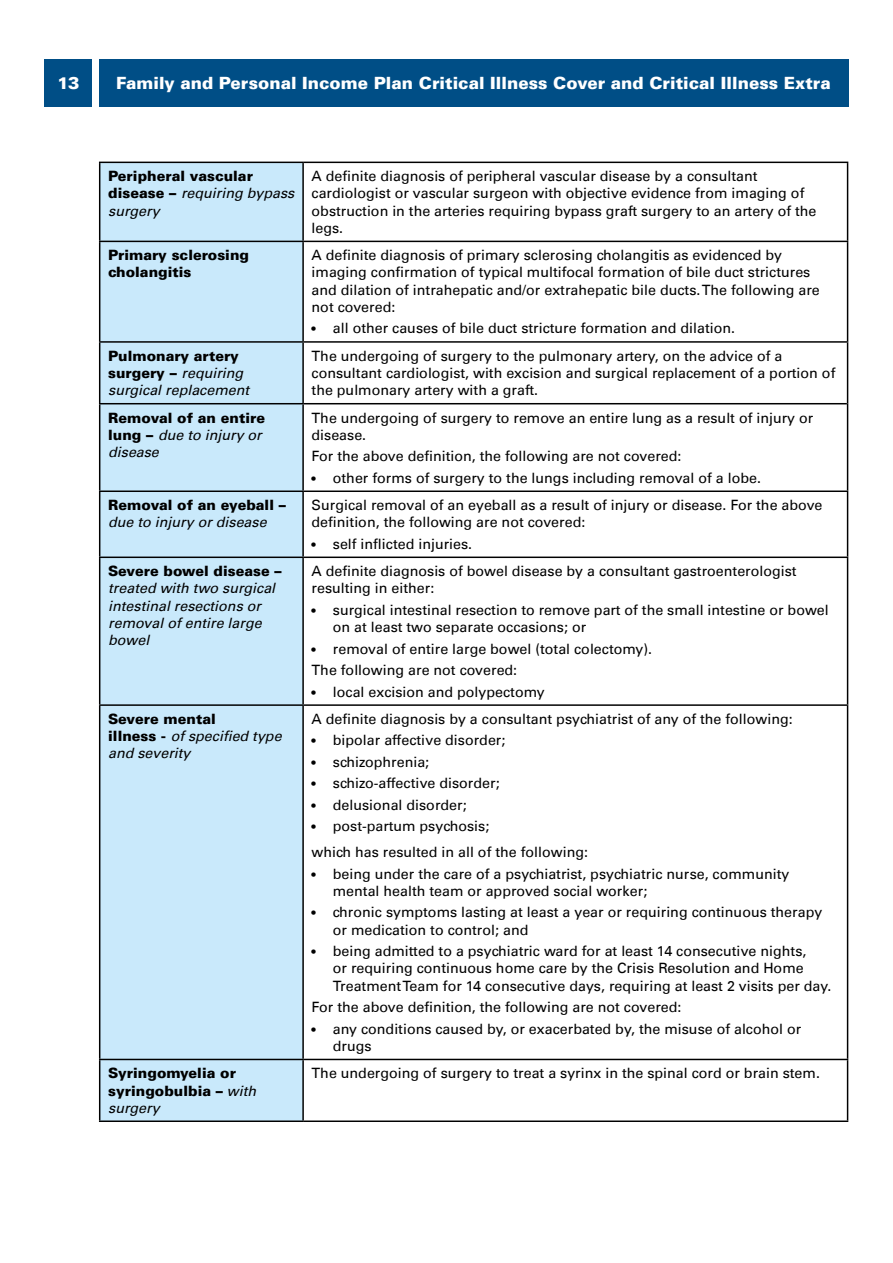
<style>
.page{position:relative;width:893px;height:1263px;background:#fff}
.page>*{position:absolute;margin:0;border:0;box-sizing:border-box;transform-origin:0 0}
.t1{font:900 16.95px "Univers LT";color:#fff}
.Body_text_P{font:14.25px/17.2px "Univers LT";color:#000}
.Body_text_P-2{font:italic 14.25px/17.2px "Univers LT";color:#000}
.Body_text_P-3{font:900 14.25px/17.2px "Univers LT";color:#000}
.s1{font-weight:400;font-style:italic}
.s2{font-size:12px}
.s3{font-weight:900;font-style:normal}
</style>
<div class="page">
<div style="left:99px;top:60px;width:749px;height:47px;background:#004e86"></div>
<div style="left:45px;top:60px;width:47px;height:47px;background:#004e86"></div>
<div style="left:100px;top:163px;width:202px;height:957px;background:#c9e9fb"></div>
<hr style="left:99px;top:162px;width:204px;height:1px;background:#000">
<hr style="left:99px;top:163px;width:1px;height:78px;background:#000">
<hr style="left:303px;top:162px;width:545px;height:1px;background:#000">
<hr style="left:302px;top:163px;width:2px;height:78px;background:#000">
<hr style="left:847px;top:163px;width:1px;height:78px;background:#000">
<hr style="left:99px;top:241px;width:204px;height:1px;background:#000">
<hr style="left:99px;top:242px;width:1px;height:99px;background:#000">
<hr style="left:303px;top:241px;width:545px;height:1px;background:#000">
<hr style="left:302px;top:242px;width:2px;height:99px;background:#000">
<hr style="left:847px;top:242px;width:1px;height:99px;background:#000">
<hr style="left:99px;top:341px;width:204px;height:2px;background:#000">
<hr style="left:99px;top:343px;width:1px;height:60px;background:#000">
<hr style="left:303px;top:341px;width:545px;height:2px;background:#000">
<hr style="left:302px;top:343px;width:2px;height:60px;background:#000">
<hr style="left:847px;top:343px;width:1px;height:61px;background:#000">
<hr style="left:99px;top:403px;width:205px;height:1px;background:#000">
<hr style="left:99px;top:404px;width:1px;height:86px;background:#000">
<hr style="left:302px;top:404px;width:2px;height:86px;background:#000">
<hr style="left:847px;top:404px;width:1px;height:86px;background:#000">
<hr style="left:99px;top:490px;width:204px;height:2px;background:#000">
<hr style="left:99px;top:492px;width:1px;height:64px;background:#000">
<hr style="left:99px;top:556px;width:204px;height:2px;background:#000">
<hr style="left:99px;top:558px;width:1px;height:146px;background:#000">
<hr style="left:99px;top:704px;width:204px;height:2px;background:#000">
<hr style="left:99px;top:706px;width:1px;height:353px;background:#000">
<hr style="left:99px;top:1059px;width:204px;height:1px;background:#000">
<hr style="left:99px;top:1060px;width:1px;height:60px;background:#000">
<hr style="left:99px;top:1120px;width:204px;height:2px;background:#000">
<hr style="left:304px;top:403px;width:543px;height:1px;background:#000">
<hr style="left:303px;top:490px;width:545px;height:2px;background:#000">
<hr style="left:302px;top:492px;width:2px;height:64px;background:#000">
<hr style="left:847px;top:492px;width:1px;height:64px;background:#000">
<hr style="left:303px;top:556px;width:545px;height:2px;background:#000">
<hr style="left:302px;top:558px;width:2px;height:146px;background:#000">
<hr style="left:847px;top:558px;width:1px;height:146px;background:#000">
<hr style="left:303px;top:704px;width:545px;height:2px;background:#000">
<hr style="left:302px;top:706px;width:2px;height:353px;background:#000">
<hr style="left:847px;top:706px;width:1px;height:353px;background:#000">
<hr style="left:303px;top:1059px;width:545px;height:1px;background:#000">
<hr style="left:302px;top:1060px;width:2px;height:60px;background:#000">
<hr style="left:847px;top:1060px;width:1px;height:60px;background:#000">
<hr style="left:303px;top:1120px;width:545px;height:2px;background:#000">
<p class="t1" style="left:57px;top:73px;width:24px">13</p>
<p class="t1" style="left:116px;top:73px;width:716px">Family and Personal Income Plan Critical Illness Cover and Critical Illness Extra</p>
<p class="Body_text_P-3" style="left:108px;top:167px;width:188px">Peripheral vascular disease – <span class="s1">requiring bypass surgery</span></p>
<p class="Body_text_P" style="left:312px;top:168px;width:506px">A definite diagnosis of peripheral vascular disease by a consultant cardiologist or vascular surgeon with objective evidence from imaging of obstruction in the arteries requiring bypass graft surgery to an artery of the legs.</p>
<p class="Body_text_P-3" style="left:108px;top:246px;width:142px">Primary sclerosing cholangitis</p>
<p class="Body_text_P" style="left:312px;top:247px;width:510px">A definite diagnosis of primary sclerosing cholangitis as evidenced by imaging confirmation of typical multifocal formation of bile duct strictures and dilation of intrahepatic and/or extrahepatic bile ducts. The following are not covered:</p>
<p class="Body_text_P" style="left:312px;top:320px;width:425px"><span class="s2">•</span> all other causes of bile duct stricture formation and dilation.</p>
<p class="Body_text_P-2" style="left:108px;top:347px;width:142px"><span class="s3">Pulmonary artery surgery –</span> requiring surgical replacement</p>
<p class="Body_text_P" style="left:312px;top:347px;width:525px">The undergoing of surgery to the pulmonary artery, on the advice of a consultant cardiologist, with excision and surgical replacement of a portion of the pulmonary artery with a graft.</p>
<p class="Body_text_P-3" style="left:108px;top:409px;width:158px">Removal of an entire lung – <span class="s1">due to injury or disease</span></p>
<p class="Body_text_P" style="left:312px;top:409px;width:503px">The undergoing of surgery to remove an entire lung as a result of injury or disease.</p>
<p class="Body_text_P" style="left:312px;top:448px;width:371px">For the above definition, the following are not covered:</p>
<p class="Body_text_P" style="left:312px;top:469px;width:451px"><span class="s2">•</span> other forms of surgery to the lungs including removal of a lobe.</p>
<p class="Body_text_P-2" style="left:108px;top:496px;width:179px"><span class="s3">Removal of an eyeball – </span>due to injury or disease</p>
<p class="Body_text_P" style="left:312px;top:496px;width:512px">Surgical removal of an eyeball as a result of injury or disease. For the above definition, the following are not covered:</p>
<p class="Body_text_P" style="left:312px;top:535px;width:162px"><span class="s2">•</span> self inflicted injuries.</p>
<p class="Body_text_P-2" style="left:108px;top:562px;width:175px"><span class="s3">Severe bowel disease – </span>treated with two surgical intestinal resections or removal of entire large bowel</p>
<p class="Body_text_P" style="left:312px;top:562px;width:487px">A definite diagnosis of bowel disease by a consultant gastroenterologist resulting in either:</p>
<p class="Body_text_P" style="left:333px;top:601px;width:497px;text-indent:-21px"><span class="s2">•</span> surgical intestinal resection to remove part of the small intestine or bowel on at least two separate occasions; or</p>
<p class="Body_text_P" style="left:312px;top:640px;width:342px"><span class="s2">•</span> removal of entire large bowel (total colectomy).</p>
<p class="Body_text_P" style="left:312px;top:661px;width:207px">The following are not covered:</p>
<p class="Body_text_P" style="left:312px;top:683px;width:235px"><span class="s2">•</span> local excision and polypectomy</p>
<p class="Body_text_P-2" style="left:108px;top:710px;width:175px"><span class="s3">Severe mental<br>illness -</span> of specified type and severity</p>
<p class="Body_text_P" style="left:312px;top:710px;width:483px">A definite diagnosis by a consultant psychiatrist of any of the following:</p>
<p class="Body_text_P" style="left:312px;top:732px;width:195px"><span class="s2">•</span> bipolar affective disorder;</p>
<p class="Body_text_P" style="left:312px;top:753px;width:119px"><span class="s2">•</span> schizophrenia;</p>
<p class="Body_text_P" style="left:312px;top:775px;width:190px"><span class="s2">•</span> schizo-affective disorder;</p>
<p class="Body_text_P" style="left:312px;top:796px;width:157px"><span class="s2">•</span> delusional disorder;</p>
<p class="Body_text_P" style="left:312px;top:818px;width:179px"><span class="s2">•</span> post-partum psychosis;</p>
<p class="Body_text_P" style="left:312px;top:843px;width:278px">which has resulted in all of the following:</p>
<p class="Body_text_P" style="left:333px;top:865px;width:458px;text-indent:-21px"><span class="s2">•</span> being under the care of a psychiatrist, psychiatric nurse, community mental health team or approved social worker;</p>
<p class="Body_text_P" style="left:333px;top:904px;width:491px;text-indent:-21px"><span class="s2">•</span> chronic symptoms lasting at least a year or requiring continuous therapy or medication to control; and</p>
<p class="Body_text_P" style="left:333px;top:942px;width:500px;text-indent:-21px"><span class="s2">•</span> being admitted to a psychiatric ward for at least 14 consecutive nights,<br>or requiring continuous home care by the Crisis Resolution and Home<br>Treatment Team for 14 consecutive days, requiring at least 2 visits per day.</p>
<p class="Body_text_P" style="left:312px;top:998px;width:371px">For the above definition, the following are not covered:</p>
<p class="Body_text_P" style="left:333px;top:1020px;width:470px;text-indent:-21px"><span class="s2">•</span> any conditions caused by, or exacerbated by, the misuse of alcohol or drugs</p>
<p class="Body_text_P-3" style="left:108px;top:1064px;width:150px">Syringomyelia or syringobulbia – <span class="s1">with surgery</span></p>
<p class="Body_text_P" style="left:312px;top:1065px;width:510px">The undergoing of surgery to treat a syrinx in the spinal cord or brain stem.</p>
</div>
